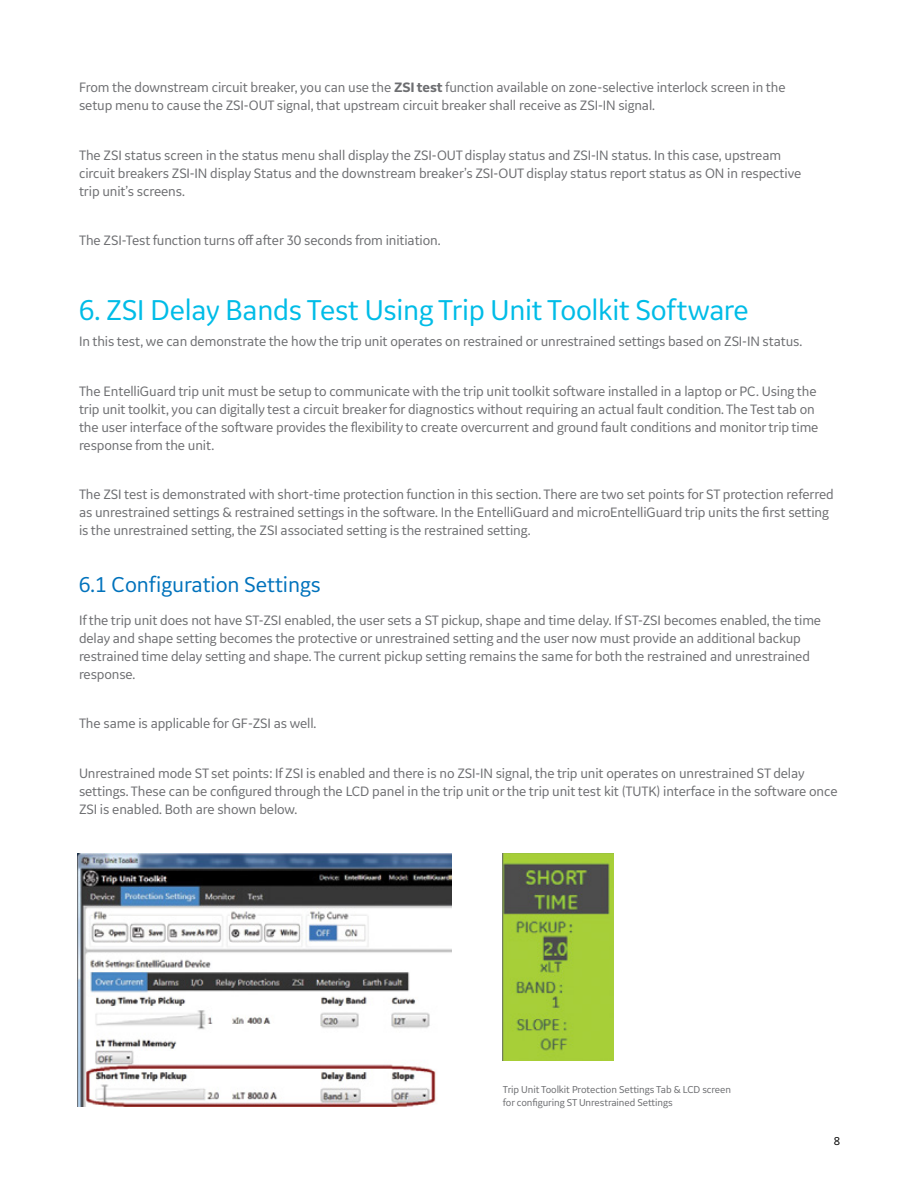
<style>
.page{position:relative;width:918px;height:1188px;background:#fff}
.page>*{position:absolute;margin:0;border:0;box-sizing:border-box;transform-origin:0 0}
.t1{font:30px "GE Inspira Sans";letter-spacing:-.01em;color:#00bce7}
.t2{font:22.5px "GE Inspira Sans";letter-spacing:-.005em;color:#0072bc}
.t3{font:14.25px/18px "GE Inspira Sans";letter-spacing:-.01em;color:#6d6e71}
.t4{font:12px "GE Inspira Sans";color:#000}
.t5{font:10.5px/12.8px "GE Inspira Sans";letter-spacing:-.01em;color:#6d6e71}
.s1{font-weight:700}
</style>
<div class="page">
<img style="left:78px;top:853px;width:374px;height:254px">
<img style="left:503px;top:853px;width:110px;height:208px">
<p class="t3" style="left:79px;top:78px;width:708px">From the downstream circuit breaker, you can use the <span class="s1">ZSI test</span> function available on zone-selective interlock screen in the setup menu to cause the ZSI-OUT signal, that upstream circuit breaker shall receive as ZSI-IN signal.</p>
<p class="t3" style="left:79px;top:146px;width:724px">The ZSI status screen in the status menu shall display the ZSI-OUT display status and ZSI-IN status. In this case, upstream circuit breakers ZSI-IN display Status and the downstream breaker’s ZSI-OUT display status report status as ON in respective trip unit’s screens.</p>
<p class="t3" style="left:79px;top:231px;width:363px">The ZSI-Test function turns off after 30 seconds from initiation.</p>
<h1 class="t1" style="left:79px;top:291px;width:672px">6. ZSI Delay Bands Test Using Trip Unit Toolkit Software</h1>
<p class="t3" style="left:79px;top:332px;width:725px">In this test, we can demonstrate the how the trip unit operates on restrained or unrestrained settings based on ZSI-IN status.</p>
<p class="t3" style="left:79px;top:382px;width:741px">The EntelliGuard trip unit must be setup to communicate with the trip unit toolkit software installed in a laptop or PC. Using the trip unit toolkit, you can digitally test a circuit breaker for diagnostics without requiring an actual fault condition. The Test tab on the user interface of the software provides the flexibility to create overcurrent and ground fault conditions and monitor trip time response from the unit.</p>
<p class="t3" style="left:79px;top:485px;width:756px">The ZSI test is demonstrated with short-time protection function in this section. There are two set points for ST protection referred as unrestrained settings &amp; restrained settings in the software. In the EntelliGuard and microEntelliGuard trip units the first setting is the unrestrained setting, the ZSI associated setting is the restrained setting.</p>
<h2 class="t2" style="left:79px;top:571px;width:244px">6.1 Configuration Settings</h2>
<p class="t3" style="left:79px;top:611px;width:744px">If the trip unit does not have ST-ZSI enabled, the user sets a ST pickup, shape and time delay. If ST-ZSI becomes enabled, the time delay and shape setting becomes the protective or unrestrained setting and the user now must provide an additional backup restrained time delay setting and shape. The current pickup setting remains the same for both the restrained and unrestrained response.</p>
<p class="t3" style="left:79px;top:714px;width:239px">The same is applicable for GF-ZSI as well.</p>
<p class="t3" style="left:79px;top:764px;width:760px">Unrestrained mode ST set points: If ZSI is enabled and there is no ZSI-IN signal, the trip unit operates on unrestrained ST delay settings. These can be configured through the LCD panel in the trip unit or the trip unit test kit (TUTK) interface in the software once<br>ZSI is enabled. Both are shown below.</p>
<p class="t5" style="left:503px;top:1083px;width:230px">Trip Unit Toolkit Protection Settings Tab &amp; LCD screen for configuring ST Unrestrained Settings</p>
<p class="t4" style="left:834px;top:1133px;width:8px">8</p>
</div>
